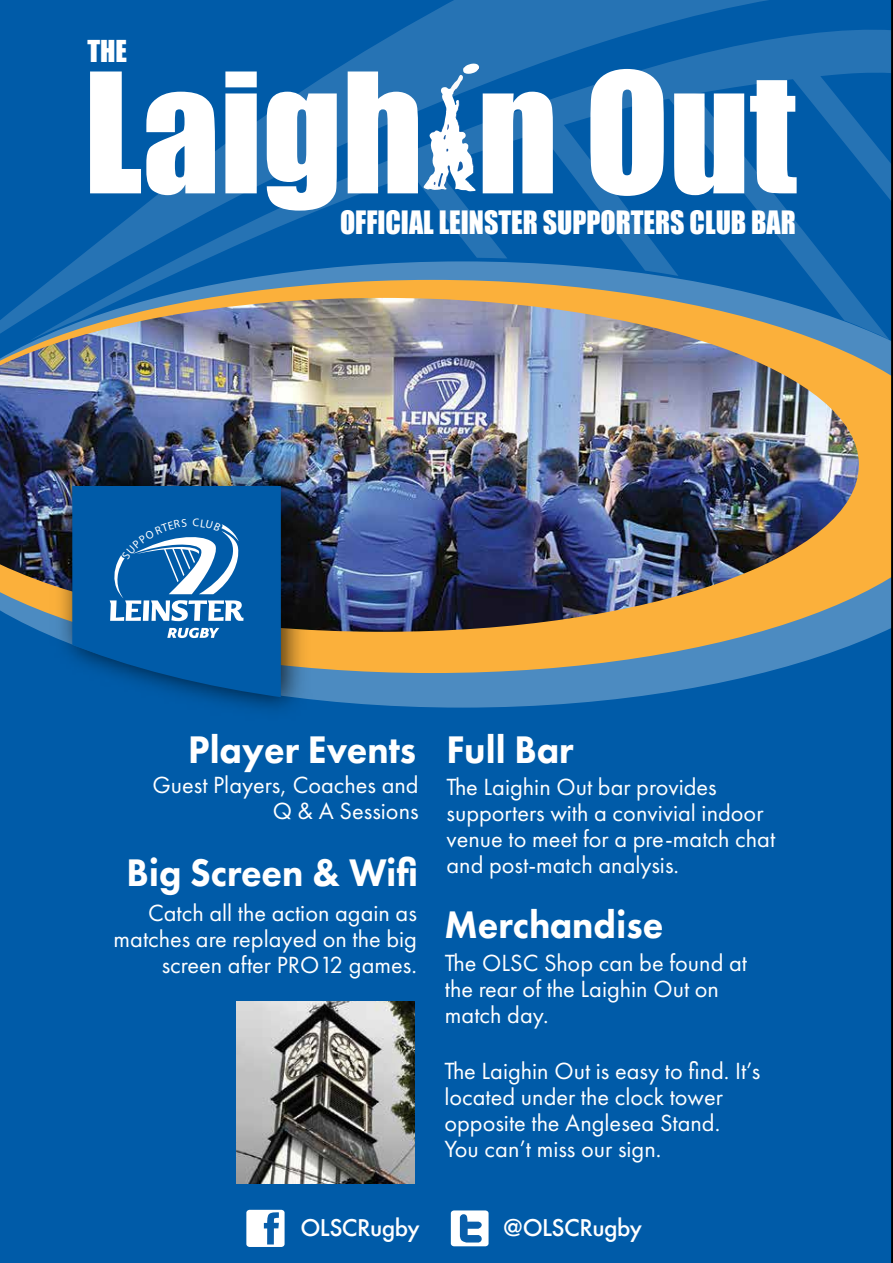
<style>
.page{position:relative;width:893px;height:1263px;background:#fff}
.page>*{position:absolute;margin:0;border:0;box-sizing:border-box;transform-origin:0 0}
.t1{font:154.2px "Impact";color:#fff}
.t2{font:800 39.9px "Futura PT";color:#fff;scale:.94 1}
.t3{font:29.55px "Impact";color:#fff;scale:.94 1}
.t4{font:27.75px "Impact";color:#fff}
.t5{font:24.3px/26px "Futura PT";color:#fff}
.t6{font:500 22.5px "Futura";letter-spacing:-.03em;color:#fff}
</style>
<div class="page">
<img style="left:0;top:0;width:893px;height:1263px">
<svg style="left:110px;top:518px;width:133px;height:103px"></svg>
<p class="t4" style="left:87px;top:29px;width:41px">THE</p>
<h1 class="t1" style="left:84px;top:13px;width:714px">Laigh n Out</h1>
<p class="t3" style="left:340px;top:199px;width:486px">OFFICIAL LEINSTER SUPPORTERS CLUB BAR</p>
<h2 class="t2" style="left:188px;top:724px;width:244px">Player Events</h2>
<p class="t5" style="left:152px;top:771px;width:268px;text-align:right">Guest Players, Coaches and<br>Q &amp; A Sessions</p>
<h2 class="t2" style="left:126px;top:847px;width:312px">Big Screen &amp; Wifi</h2>
<p class="t5" style="left:114px;top:900px;width:305px;text-align:right">Catch all the action again as matches are replayed on the big screen after PRO12 games.</p>
<h2 class="t2" style="left:446px;top:724px;width:137px">Full Bar</h2>
<p class="t5" style="left:446px;top:774px;width:330px">The Laighin Out bar provides supporters with a convivial indoor venue to meet for a pre-match chat and post-match analysis.</p>
<h2 class="t2" style="left:444px;top:900px;width:235px">Merchandise</h2>
<p class="t5" style="left:445px;top:950px;width:304px">The OLSC Shop can be found at the rear of the Laighin Out on match day.</p>
<p class="t5" style="left:444px;top:1057px;width:317px">The Laighin Out is easy to find. It’s located under the clock tower opposite the Anglesea Stand.<br>You can’t miss our sign.</p>
<p class="t6" style="left:300px;top:1212px;width:121px">OLSCRugby</p>
<p class="t6" style="left:503px;top:1212px;width:140px">@OLSCRugby</p>
</div>
